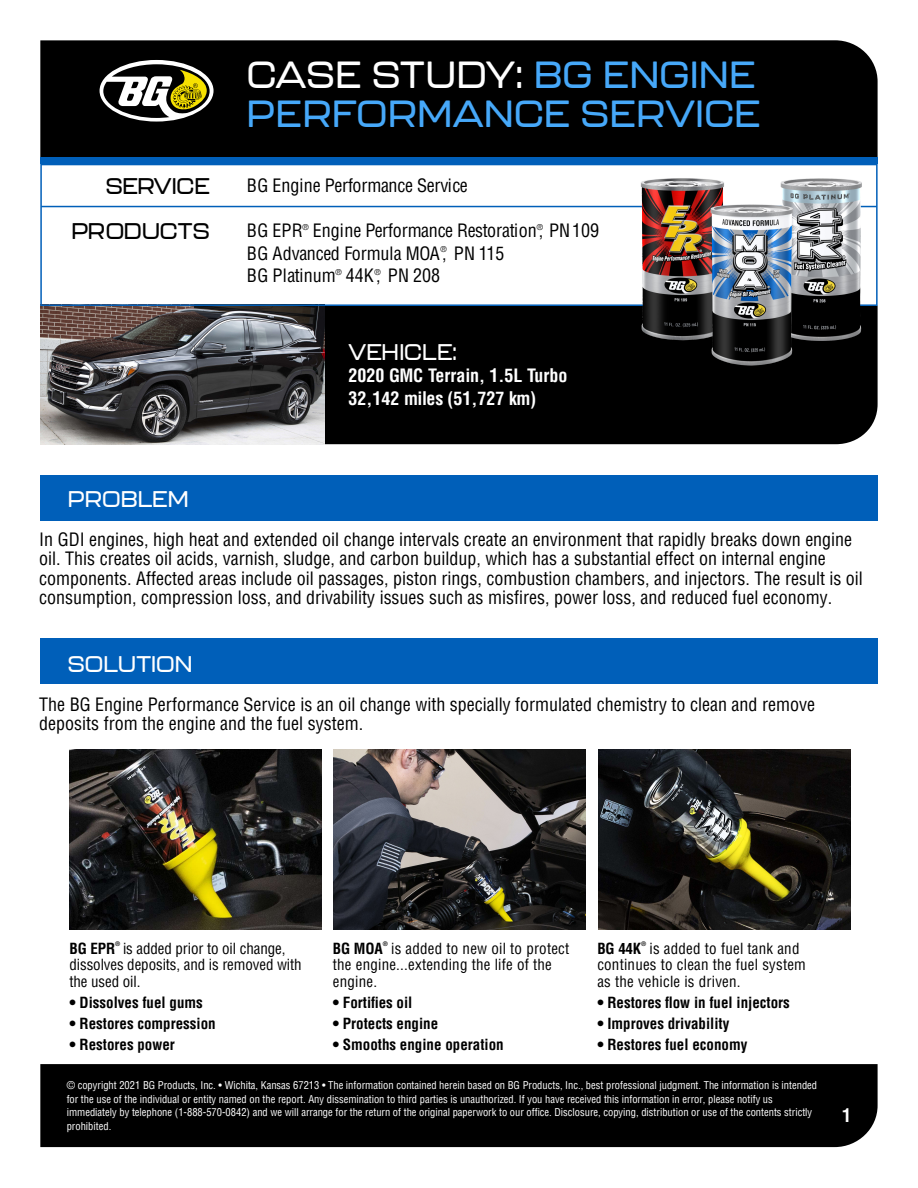
<style>
.page{position:relative;width:918px;height:1188px;background:#fff}
.page>*{position:absolute;margin:0;border:0;box-sizing:border-box;transform-origin:0 0}
.t1{font:500 37.5px/39px "Kallisto";letter-spacing:.015em;color:#46a8f9}
.t2{font:500 22.5px "Kallisto";color:#fff}
.t3{font:500 22.5px/45px "Kallisto";letter-spacing:-.02em;color:#000;text-align:right}
.t4{font:condensed 18px/19.5px "Helvetica LT Pro";color:#000}
.t5{font:700 condensed 18px/22.5px "Helvetica LT Pro";color:#fff}
.t6{font:700 condensed 15px "Helvetica LT Pro";color:#000}
.t7{font:condensed 15px/16.5px "Helvetica LT Pro";letter-spacing:.015em;color:#000}
.t8{font:condensed 15px/16.5px "Helvetica LT Pro";letter-spacing:-.005em;color:#000}
.t9{font:condensed 10.5px/13.5px "Helvetica LT Pro";color:#fff}
.t10{font:condensed 7.8px "Helvetica LT Pro";color:#000}
.t11{font:700 condensed 6.15px "Helvetica LT Pro";color:#000}
.s1{color:#fff}
</style>
<div class="page">
<div style="left:40px;top:1064px;width:838px;height:83px;background:#000"></div>
<div style="left:40px;top:475px;width:838px;height:46px;background:#005fb9"></div>
<div style="left:40px;top:638px;width:838px;height:46px;background:#005fb9"></div>
<div style="left:40px;top:306px;width:838px;height:138px;background:#000"></div>
<img style="left:41px;top:306px;width:283px;height:138px">
<div style="left:40px;top:40px;width:838px;height:117px;background:#000"></div>
<svg style="left:100px;top:60px;width:114px;height:62px"></svg>
<svg style="left:103px;top:64px;width:107px;height:54px"></svg>
<div style="left:40px;top:157px;width:838px;height:7px;background:#005fb9"></div>
<svg style="left:40px;top:164px;width:838px;height:142px"></svg>
<img style="left:780px;top:165px;width:83px;height:185px">
<img style="left:639px;top:176px;width:89px;height:167px">
<img style="left:708px;top:201px;width:88px;height:166px">
<img style="left:334px;top:750px;width:252px;height:180px">
<img style="left:599px;top:750px;width:252px;height:180px">
<img style="left:69px;top:750px;width:252px;height:180px">
<p class="t3" style="left:71px;top:163px;width:140px">SERVICE<br>PRODUCTS</p>
<h1 class="t1" style="left:247px;top:54px;width:515px"><span class="s1">CASE STUDY:</span> BG ENGINE<br>PERFORMANCE SERVICE</h1>
<p class="t4" style="left:247px;top:176px;width:223px">BG Engine Performance Service</p>
<p class="t4" style="left:247px;top:221px;width:57px">BG EPR</p>
<p class="t10" style="left:302px;top:222px;width:8px">®</p>
<p class="t4" style="left:313px;top:221px;width:288px">Engine Performance Restoration, PN 109</p>
<p class="t10" style="left:537px;top:222px;width:8px">®</p>
<p class="t4" style="left:247px;top:243px;width:259px">BG Advanced Formula MOA, PN 115</p>
<p class="t10" style="left:440px;top:244px;width:8px">®</p>
<p class="t4" style="left:247px;top:266px;width:90px">BG Platinum</p>
<p class="t10" style="left:335px;top:267px;width:8px">®</p>
<p class="t4" style="left:346px;top:266px;width:96px">44K, PN 208</p>
<p class="t10" style="left:374px;top:267px;width:8px">®</p>
<p class="t2" style="left:349px;top:338px;width:110px">VEHICLE:</p>
<p class="t5" style="left:349px;top:364px;width:220px">2020 GMC Terrain, 1.5L Turbo<br>32,142 miles (51,727 km)</p>
<p class="t2" style="left:68px;top:485px;width:123px">PROBLEM</p>
<p class="t4" style="left:39px;top:529px;width:825px">In GDI engines, high heat and extended oil change intervals create an environment that rapidly breaks down engine oil. This creates oil acids, varnish, sludge, and carbon buildup, which has a substantial effect on internal engine components. Affected areas include oil passages, piston rings, combustion chambers, and injectors. The result is oil consumption, compression loss, and drivability issues such as misfires, power loss, and reduced fuel economy.</p>
<p class="t2" style="left:68px;top:650px;width:126px">SOLUTION</p>
<p class="t4" style="left:39px;top:694px;width:777px">The BG Engine Performance Service is an oil change with specially formulated chemistry to clean and remove deposits from the engine and the fuel system.</p>
<p class="t6" style="left:69px;top:938px;width:47px">BG EPR</p>
<p class="t11" style="left:115px;top:939px;width:7px">®</p>
<p class="t8" style="left:69px;top:940px;width:234px;text-indent:54px">is added prior to oil change, dissolves deposits, and is removed with the used oil.</p>
<p class="t6" style="left:69px;top:992px;width:135px">• Dissolves fuel gums</p>
<p class="t6" style="left:69px;top:1013px;width:148px">• Restores compression</p>
<p class="t6" style="left:69px;top:1034px;width:107px">• Restores power</p>
<p class="t6" style="left:333px;top:938px;width:51px">BG MOA</p>
<p class="t11" style="left:383px;top:939px;width:7px">®</p>
<p class="t7" style="left:333px;top:940px;width:238px;text-indent:58px">is added to new oil to protect the engine...extending the life of the engine.</p>
<p class="t6" style="left:333px;top:992px;width:81px">• Fortifies oil</p>
<p class="t6" style="left:333px;top:1013px;width:107px">• Protects engine</p>
<p class="t6" style="left:333px;top:1034px;width:172px">• Smooths engine operation</p>
<p class="t6" style="left:597px;top:938px;width:45px">BG 44K</p>
<p class="t11" style="left:641px;top:939px;width:7px">®</p>
<p class="t7" style="left:597px;top:940px;width:210px;text-indent:52px">is added to fuel tank and continues to clean the fuel system as the vehicle is driven.</p>
<p class="t6" style="left:597px;top:992px;width:194px">• Restores flow in fuel injectors</p>
<p class="t6" style="left:597px;top:1013px;width:134px">• Improves drivability</p>
<p class="t6" style="left:597px;top:1034px;width:152px">• Restores fuel economy</p>
<p class="t9" style="left:67px;top:1079px;width:752px">© copyright 2021 BG Products, Inc. • Wichita, Kansas 67213 • The information contained herein based on BG Products, Inc., best professional judgment. The information is intended for the use of the individual or entity named on the report. Any dissemination to third parties is unauthorized. If you have received this information in error, please notify us immediately by telephone (1-888-570-0842) and we will arrange for the return of the original paperwork to our office. Disclosure, copying, distribution or use of the contents strictly prohibited.</p>
<p class="t5" style="left:842px;top:1104px;width:10px">1</p>
</div>
